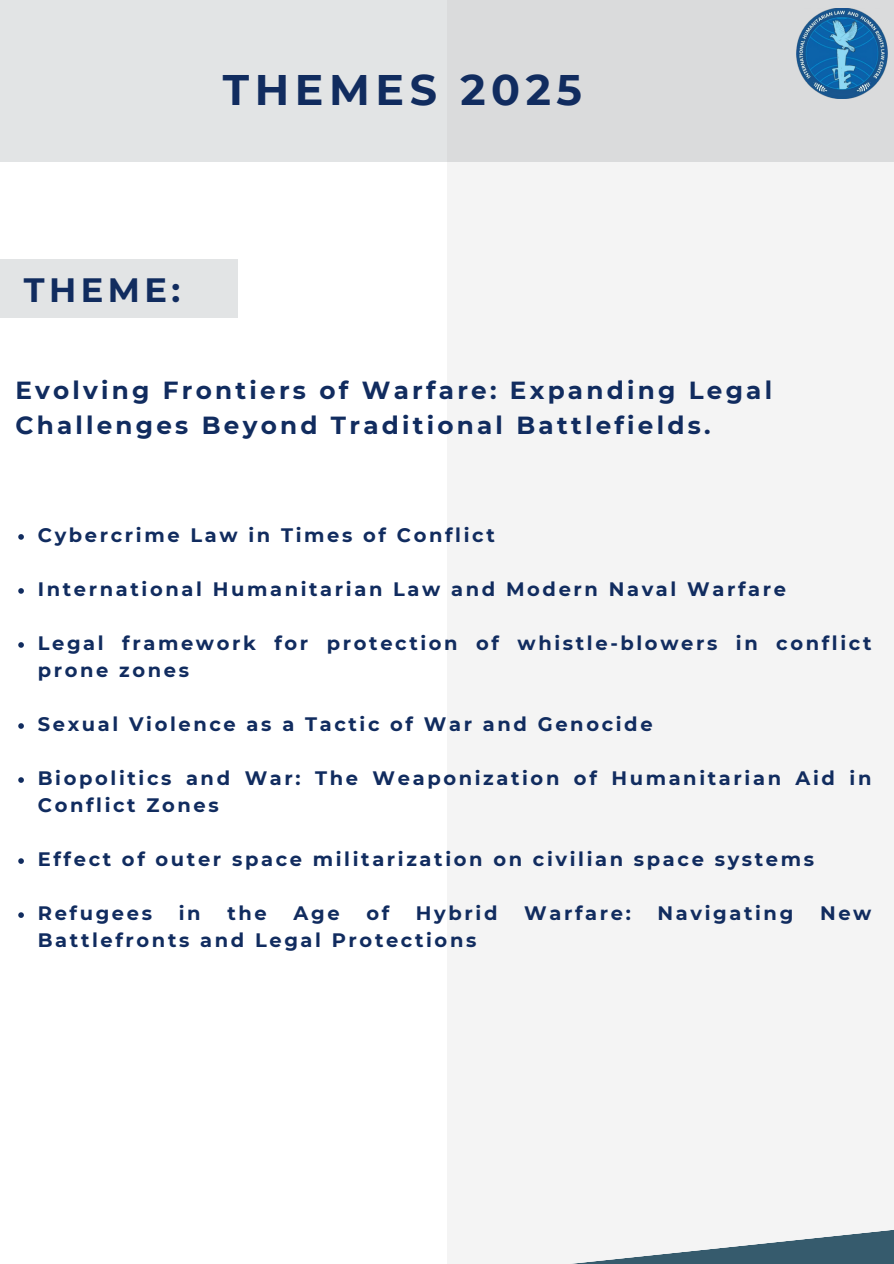
<style>
.page{position:relative;width:894px;height:1264px;background:#fff}
.page>*{position:absolute;margin:0;border:0;box-sizing:border-box;transform-origin:0 0}
.t1{font:700 42.6px "Montserrat";letter-spacing:.13em;color:#112c5f}
.t2{font:700 33.6px "Montserrat";letter-spacing:.13em;color:#112c5f}
.t3{font:700 24.6px/34.8px "Montserrat";letter-spacing:.13em;color:#112c5f}
.t4{font:700 19.5px/27px "Montserrat";letter-spacing:.135em;color:#112c5f}
</style>
<div class="page">
<div style="left:446px;top:0;width:447px;height:1263px;background:#f4f4f4"></div>
<svg style="left:18px;top:534px;width:6px;height:5px"></svg>
<svg style="left:18px;top:588px;width:6px;height:5px"></svg>
<svg style="left:18px;top:642px;width:6px;height:5px"></svg>
<svg style="left:18px;top:723px;width:6px;height:5px"></svg>
<svg style="left:18px;top:777px;width:6px;height:5px"></svg>
<svg style="left:18px;top:858px;width:6px;height:5px"></svg>
<svg style="left:18px;top:912px;width:6px;height:5px"></svg>
<div style="left:0;top:0;width:893px;height:161px;background:#e2e4e5"></div>
<div style="left:0;top:259px;width:237px;height:58px;background:#e2e4e5"></div>
<svg style="left:446px;top:1211px;width:447px;height:52px"></svg>
<img style="left:796px;top:8px;width:91px;height:90px">
<p class="t1" style="left:223px;top:63px;width:360px">THEMES 2025</p>
<p class="t2" style="left:24px;top:270px;width:158px">THEME:</p>
<p class="t3" style="left:15px;top:372px;width:758px">Evolving Frontiers of Warfare: Expanding Legal<br>Challenges Beyond Traditional Battlefields.</p>
<p class="t4" style="left:38px;top:521px;width:458px">Cybercrime Law in Times of Conflict</p>
<h1 class="t4" style="left:38px;top:575px;width:749px">International Humanitarian Law and Modern Naval Warfare</h1>
<h2 class="t4" style="left:38px;top:629px;width:834px">Legal framework for protection of whistle-blowers in conflict prone zones</h2>
<h3 class="t4" style="left:38px;top:710px;width:616px">Sexual Violence as a Tactic of War and Genocide</h3>
<p class="t4" style="left:38px;top:764px;width:834px">Biopolitics and War: The Weaponization of Humanitarian Aid in<br>Conflict Zones</p>
<p class="t4" style="left:38px;top:845px;width:777px">Effect of outer space militarization on civilian space systems</p>
<p class="t4" style="left:38px;top:899px;width:116px">Refugees</p>
<p class="t4" style="left:179px;top:899px;width:23px">in</p>
<p class="t4" style="left:227px;top:899px;width:41px">the</p>
<p class="t4" style="left:293px;top:899px;width:47px">Age</p>
<p class="t4" style="left:366px;top:899px;width:24px">of</p>
<p class="t4" style="left:416px;top:899px;width:83px">Hybrid</p>
<p class="t4" style="left:524px;top:899px;width:108px">Warfare:</p>
<p class="t4" style="left:657px;top:899px;width:137px">Navigating</p>
<p class="t4" style="left:819px;top:899px;width:53px">New</p>
<p class="t4" style="left:38px;top:926px;width:440px">Battlefronts and Legal Protections</p>
</div>
